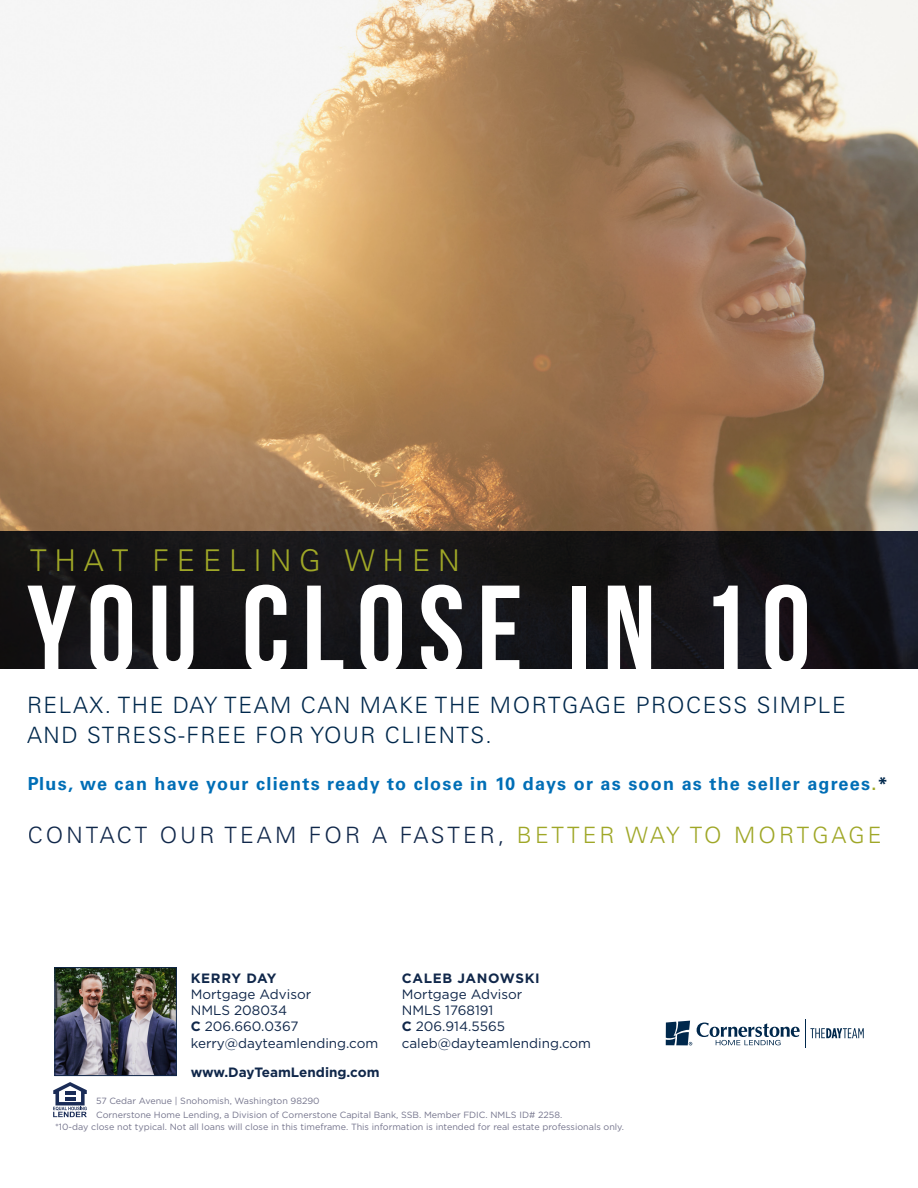
<style>
.page{position:relative;width:918px;height:1188px;background:#fff}
.page>*{position:absolute;margin:0;border:0;box-sizing:border-box;transform-origin:0 0}
.t1{font:124.2px "Bebas Neue";letter-spacing:.1em;color:#fff}
.t2{font:300 30px "Univers LT Std";letter-spacing:.26em;color:#9fa727}
.t3{font:300 22.5px/30px "Univers LT Std";letter-spacing:.07em;color:#00284c}
.t4{font:300 22.5px "Univers LT Std";letter-spacing:.14em;color:#10274a}
.t5{font:700 18px "Univers LT Std";letter-spacing:.07em;color:#006eb6}
.t6{font:13.5px/16.2px "Gotham";color:#10274a}
.t7{font:700 13.5px "Gotham";color:#10274a}
.t8{font:9px/13.5px "Gotham";color:#74748c}
.s1{color:#9fa727}
.s2{color:#00284c}
.s3{font-weight:700}
</style>
<div class="page">
<img style="left:57px;top:969px;width:118px;height:105px">
<div style="left:55px;top:967px;width:122px;height:109px;border:1px solid #10274a"></div>
<svg style="left:666px;top:1019px;width:198px;height:28px"></svg>
<img style="left:0;top:0;width:918px;height:531px">
<img style="left:0;top:531px;width:918px;height:138px">
<svg style="left:53px;top:1082px;width:34px;height:35px"></svg>
<p class="t2" style="left:30px;top:542px;width:431px">THAT FEELING WHEN</p>
<p class="t1" style="left:27px;top:561px;width:785px">YOU CLOSE IN 10</p>
<h3 class="t3" style="left:27px;top:690px;width:820px">RELAX. THE DAY TEAM CAN MAKE THE MORTGAGE PROCESS SIMPLE<br>AND STRESS-FREE FOR YOUR CLIENTS.</h3>
<h3 class="t5" style="left:27px;top:773px;width:862px">Plus, we can have your clients ready to close in 10 days or as soon as the seller agrees<span class="s1">.</span><span class="s2">*</span></h3>
<h3 class="t4" style="left:28px;top:821px;width:856px">CONTACT OUR TEAM FOR A FASTER, <span class="s1">BETTER WAY TO MORTGAGE</span></h3>
<p class="t6" style="left:191px;top:970px;width:189px"><span class="s3">KERRY DAY<br></span>Mortgage Advisor<br>NMLS 208034<br><span class="s3">C</span> 206.660.0367 kerry@dayteamlending.com</p>
<p class="t6" style="left:402px;top:970px;width:191px"><span class="s3">CALEB JANOWSKI<br></span>Mortgage Advisor<br>NMLS 1768191<br><span class="s3">C</span> 206.914.5565 caleb@dayteamlending.com</p>
<p class="t7" style="left:191px;top:1063px;width:190px">www.DayTeamLending.com</p>
<p class="t8" style="left:96px;top:1094px;width:468px">57 Cedar Avenue | Snohomish, Washington 98290<br>Cornerstone Home Lending, a Division of Cornerstone Capital Bank, SSB. Member FDIC. NMLS ID# 2258.</p>
<p class="t8" style="left:55px;top:1120px;width:570px">*10-day close not typical. Not all loans will close in this timeframe. This information is intended for real estate professionals only.</p>
</div>
